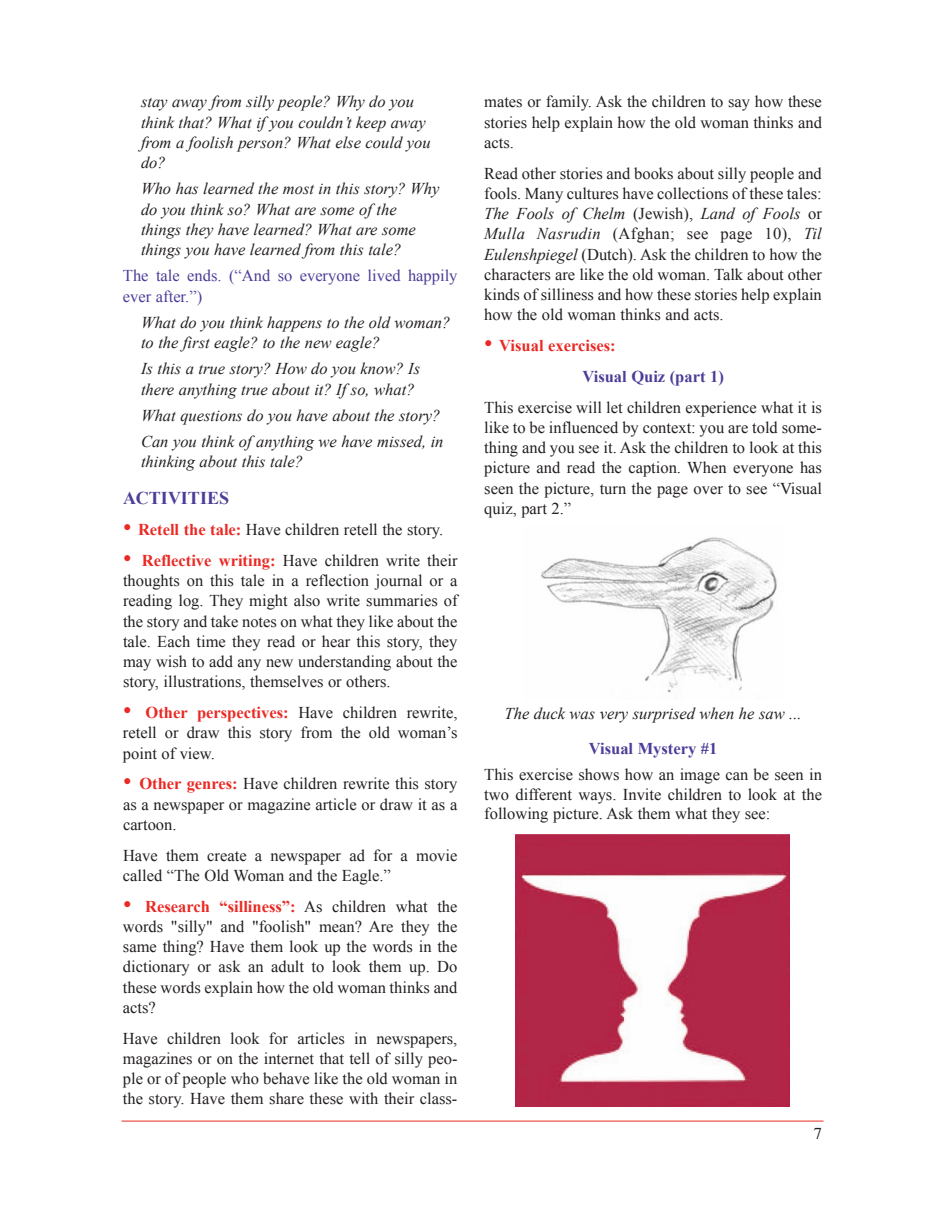
<style>
.page{position:relative;width:945px;height:1215px;background:#fff}
.page>*{position:absolute;margin:0;border:0;box-sizing:border-box;transform-origin:0 0}
.t1{font:700 18px "Times New Roman";color:#4d3c98}
.t2{font:16.5px/20.2px "Times New Roman";color:#231f20;text-align:justify}
.t3{font:italic 16.5px/20.2px "Times New Roman";color:#231f20}
.t4{font:16.5px/20.2px "Times New Roman";color:#4d3c98}
.t5{font:700 16.5px/30.8px "Times New Roman";color:#4d3c98}
.t6{font:16.5px "Times";color:#231f20}
.s1{font-size:24px;color:#ea2924}
.s2{font-weight:700;color:#ea2924}
.s3{font-style:italic}
.s4{font-weight:400;font-size:24px;color:#ea2924}
.s5{color:#ea2924}
</style>
<div class="page">
<hr style="left:122px;top:1121px;width:702px;height:1px;background:#ea2924">
<img style="left:541px;top:537px;width:236px;height:156px">
<img style="left:516px;top:835px;width:274px;height:272px">
<p class="t3" style="left:141px;top:92px;width:291px">stay away from silly people? Why do you think that? What if you couldn’t keep away from a foolish person? What else could you do?</p>
<p class="t3" style="left:141px;top:179px;width:300px">Who has learned the most in this story? Why do you think so? What are some of the things they have learned? What are some things you have learned from this tale?</p>
<p class="t4" style="left:123px;top:266px;width:336px">The tale ends. (“And so everyone lived happily ever after.”)</p>
<p class="t3" style="left:141px;top:312px;width:311px">What do you think happens to the old woman? to the first eagle? to the new eagle?</p>
<p class="t3" style="left:141px;top:359px;width:281px">Is this a true story? How do you know? Is there anything true about it? If so, what?</p>
<p class="t3" style="left:141px;top:402px;width:304px;line-height:26.2px">What questions do you have about the story?<br>Can you think of anything we have missed, in</p>
<p class="t3" style="left:141px;top:452px;width:164px">thinking about this tale?</p>
<p class="t1" style="left:123px;top:488px;width:108px">ACTIVITIES</p>
<p class="t2" style="left:123px;top:520px;width:322px"><span class="s1">•</span> <span class="s2">Retell the tale:</span> Have children retell the story.</p>
<p class="t2" style="left:123px;top:550px;width:336px"><span class="s1">•</span> <span class="s2">Reflective writing:</span> Have children write their thoughts on this tale in a reflection journal or a reading log. They might also write summaries of the story and take notes on what they like about the tale. Each time they read or hear this story, they may wish to add any new understanding about the story, illustrations, themselves or others.</p>
<p class="t2" style="left:123px;top:703px;width:336px"><span class="s1">•</span> <span class="s2">Other perspectives:</span> Have children rewrite, retell or draw this story from the old woman’s point of view.</p>
<p class="t2" style="left:123px;top:774px;width:336px"><span class="s1">•</span> <span class="s2">Other genres:</span> Have children rewrite this story as a newspaper or magazine article or draw it as a cartoon.</p>
<p class="t2" style="left:123px;top:845px;width:336px">Have them create a newspaper ad for a movie called “The Old Woman and the Eagle.”</p>
<p class="t2" style="left:123px;top:896px;width:336px"><span class="s1">•</span> <span class="s2">Research “silliness”:</span> As children what the words "silly" and "foolish" mean? Are they the same thing? Have them look up the words in the dictionary or ask an adult to look them up. Do these words explain how the old woman thinks and acts?</p>
<p class="t2" style="left:123px;top:1028px;width:336px">Have children look for articles in newspapers, magazines or on the internet that tell of silly peo&shy;ple or of people who behave like the old woman in the story. Have them share these with their class-</p>
<p class="t2" style="left:484px;top:92px;width:339px">mates or family. Ask the children to say how these stories help explain how the old woman thinks and acts.</p>
<p class="t2" style="left:484px;top:163px;width:339px">Read other stories and books about silly people and fools. Many cultures have collections of these tales:<br><span class="s3">The Fools of Chelm</span> (Jewish), <span class="s3">Land of Fools</span> or <span class="s3">Mulla Nasrudin</span> (Afghan; see page 10), <span class="s3">Til Eulenshpiegel</span> (Dutch). Ask the children to how the characters are like the old woman. Talk about other kinds of silliness and how these stories help explain how the old woman thinks and acts.</p>
<p class="t5" style="left:582px;top:330px;width:143px;text-indent:-98px"><span class="s4">•</span> <span class="s5">Visual exercises:<br></span>Visual Quiz (part 1)</p>
<p class="t2" style="left:484px;top:397px;width:339px">This exercise will let children experience what it is like to be influenced by context: you are told some&shy;thing and you see it. Ask the children to look at this picture and read the caption. When everyone has seen the picture, turn the page over to see “Visual quiz, part 2.”</p>
<p class="t3" style="left:505px;top:704px;width:299px">The duck was very surprised when he saw ...</p>
<p class="t5" style="left:589px;top:733px;width:130px">Visual Mystery #1</p>
<p class="t2" style="left:484px;top:764px;width:339px;line-height:19.8px">This exercise shows how an image can be seen in two different ways. Invite children to look at the following picture. Ask them what they see:</p>
<p class="t6" style="left:814px;top:1127px;width:10px">7</p>
</div>
